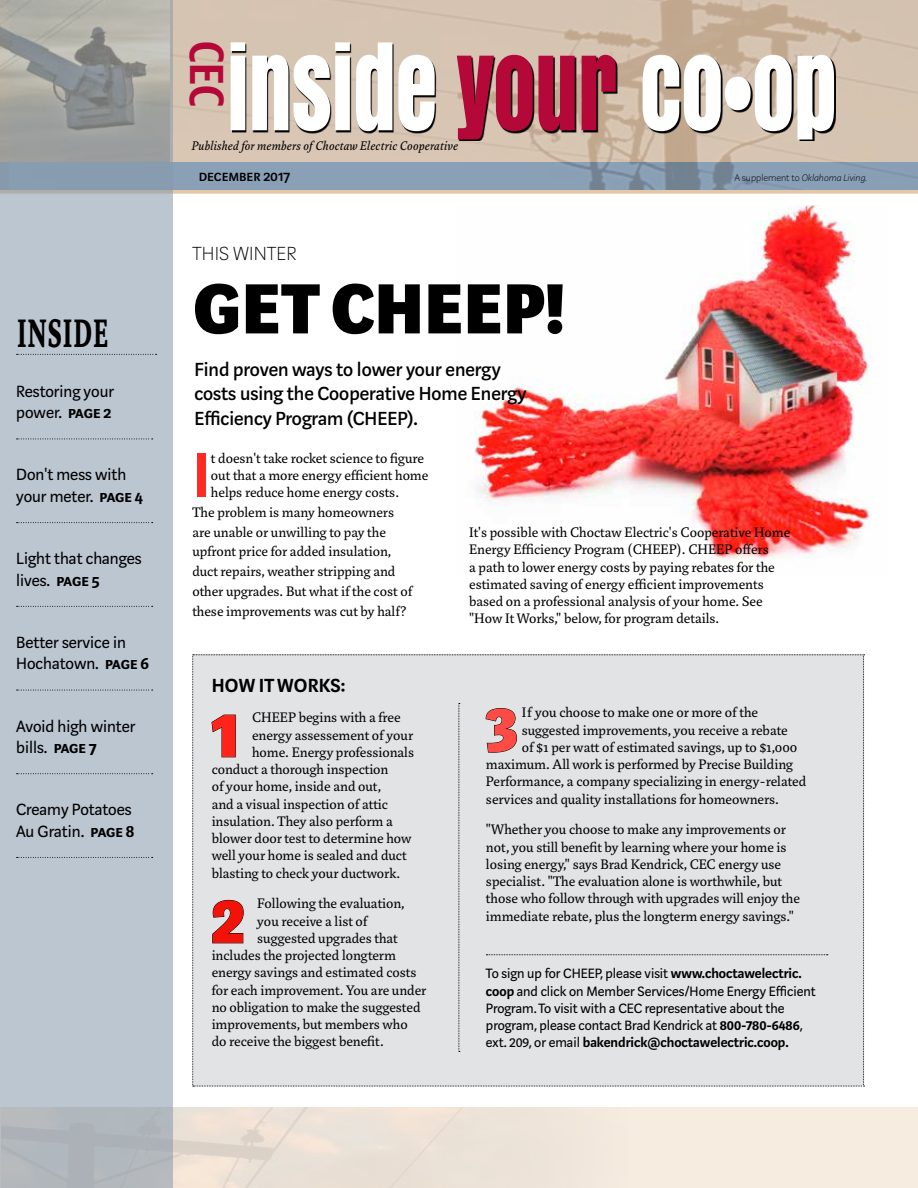
<style>
.page{position:relative;width:918px;height:1188px;background:#fff}
.page>*{position:absolute;margin:0;border:0;box-sizing:border-box;transform-origin:0 0}
.t1{font:101.85px "Anton";color:#fff;scale:.83 1}
.t2{font:900 78.45px "Marat Sans";letter-spacing:.01em;color:#000}
.t3{font:600 70.2px "Marat Sans";color:#ff2b24}
.t4{font:900 70.2px "Marat Sans";color:#ff231a}
.t5{font:900 70.2px "Marat Sans";color:#f21208}
.t6{font:900 70.2px "Marat Sans";color:#ff4b45}
.t7{font:45px "Charcoal";color:#b30838;scale:.84 1}
.t8{font:700 43.2px "Marat Pro";letter-spacing:.05em;color:#000;scale:.63 1}
.t9{font:500 21px/24.2px "Marat Sans";color:#000}
.t10{font:600 21px "Marat Sans";letter-spacing:.01em;color:#000}
.t11{font:100 21px "Marat Sans";letter-spacing:.01em;color:#000}
.t12{font:18px/21.6px "Marat Sans";color:#000}
.t13{font:16.5px "Marat Sans Medium Small Caps";color:#000}
.t14{font:15px/17.2px "Marat Pro";color:#000}
.t15{font:15px/17.2px "Marat Sans";color:#000}
.t16{font:italic 13.5px "Marat Pro";letter-spacing:.02em;color:#000}
.t17{font:italic 100 10.5px "Marat Sans";color:#000}
.s1{font-family:"Marat Sans Demibold Small Caps"}
.s2{color:#b30838}
.s3{font-style:normal}
.s4{font-weight:600}
</style>
<div class="page">
<img style="left:474px;top:205px;width:398px;height:362px">
<div style="left:0;top:1107px;width:918px;height:81px;background:#f7ece0"></div>
<img style="left:172px;top:1107px;width:366px;height:81px">
<svg style="left:172px;top:189px;width:746px;height:5px;background:#d3c2af"></svg>
<img style="left:172px;top:0;width:746px;height:189px">
<svg style="left:0;top:0;width:172px;height:1188px;background:#b9c3cd"></svg>
<svg style="left:17px;top:439px;width:136px;height:1px"></svg>
<svg style="left:17px;top:522px;width:136px;height:1px"></svg>
<svg style="left:17px;top:606px;width:136px;height:1px"></svg>
<svg style="left:17px;top:690px;width:136px;height:1px"></svg>
<svg style="left:17px;top:773px;width:136px;height:1px"></svg>
<svg style="left:17px;top:857px;width:136px;height:1px"></svg>
<svg style="left:17px;top:354px;width:140px;height:1px"></svg>
<img style="left:0;top:0;width:170px;height:162px">
<svg style="left:232px;top:44px;width:604px;height:97px;background:#695f55"></svg>
<div style="left:192px;top:654px;width:673px;height:433px;background:#e2e3e4"></div>
<h3 class="t8" style="left:18px;top:308px;width:145px">INSIDE</h3>
<p class="t12" style="left:16px;top:381px;width:99px">Restoring your power. <span class="s1">page 2</span></p>
<p class="t12" style="left:16px;top:464px;width:128px">Don't mess with your meter. <span class="s1">page 4</span></p>
<p class="t12" style="left:16px;top:548px;width:127px">Light that changes lives. <span class="s1">page 5</span></p>
<p class="t12" style="left:16px;top:632px;width:134px">Better service in<br>Hochatown. <span class="s1">page 6</span></p>
<p class="t12" style="left:16px;top:715px;width:121px">Avoid high winter bills. <span class="s1">page 7</span></p>
<p class="t12" style="left:16px;top:799px;width:120px">Creamy Potatoes<br>Au Gratin. <span class="s1">page 8</span></p>
<h3 class="t7" style="left:236px;top:41px;width:80px;rotate:90deg">CEC</h3>
<p class="t16" style="left:192px;top:138px;width:268px">Published for members of Choctaw Electric Cooperative</p>
<h1 class="t1" style="left:227px;top:10px;width:736px">inside <span class="s2">your</span> co•op</h1>
<p class="t13" style="left:199px;top:167px;width:93px">december 2017</p>
<h3 class="t11" style="left:192px;top:242px;width:105px">THIS WINTER</h3>
<h2 class="t2" style="left:193px;top:266px;width:374px">GET CHEEP!</h2>
<h3 class="t9" style="left:194px;top:358px;width:334px">Find proven ways to lower your energy costs using the Cooperative Home Energy<br>Efficiency Program (CHEEP).</h3>
<p class="t17" style="left:734px;top:172px;width:134px"><span class="s3">A supplement to</span> Oklahoma Living.</p>
<h3 class="t3" style="left:192px;top:438px;width:20px">I</h3>
<p class="t14" style="left:211px;top:449px;width:219px">t doesn't take rocket science to figure out that a more energy efficient home helps reduce home energy costs.</p>
<p class="t14" style="left:192px;top:502px;width:222px;line-height:19.8px">The problem is many homeowners are unable or unwilling to pay the upfront price for added insulation, duct repairs, weather stripping and other upgrades. But what if the cost of these improvements was cut by half?</p>
<h3 class="t10" style="left:212px;top:674px;width:136px">HOW IT WORKS:</h3>
<h3 class="t4" style="left:212px;top:697px;width:29px">1</h3>
<p class="t14" style="left:252px;top:709px;width:150px">CHEEP begins with a free</p>
<p class="t14" style="left:252px;top:726px;width:163px">energy assessement of your</p>
<p class="t14" style="left:252px;top:744px;width:163px">home. Energy professionals</p>
<p class="t14" style="left:212px;top:761px;width:178px">conduct a thorough inspection</p>
<p class="t14" style="left:212px;top:778px;width:171px">of your home, inside and out,</p>
<p class="t14" style="left:212px;top:795px;width:178px">and a visual inspection of attic</p>
<p class="t14" style="left:212px;top:813px;width:183px">insulation. They also perform a</p>
<p class="t14" style="left:212px;top:830px;width:201px">blower door test to determine how</p>
<p class="t14" style="left:212px;top:847px;width:197px">well your home is sealed and duct</p>
<p class="t14" style="left:212px;top:864px;width:190px">blasting to check your ductwork.</p>
<h3 class="t5" style="left:212px;top:883px;width:34px">2</h3>
<p class="t14" style="left:257px;top:895px;width:149px">Following the evaluation,</p>
<p class="t14" style="left:257px;top:912px;width:113px">you receive a list of</p>
<p class="t14" style="left:257px;top:930px;width:142px">suggested upgrades that</p>
<p class="t14" style="left:212px;top:947px;width:186px">includes the projected longterm</p>
<p class="t14" style="left:212px;top:964px;width:206px">energy savings and estimated costs</p>
<p class="t14" style="left:212px;top:981px;width:216px">for each improvement. You are under</p>
<p class="t14" style="left:212px;top:999px;width:210px">no obligation to make the suggested</p>
<p class="t14" style="left:212px;top:1016px;width:198px">improvements, but members who</p>
<p class="t14" style="left:212px;top:1033px;width:174px">do receive the biggest benefit.</p>
<p class="t14" style="left:469px;top:524px;width:323px">It's possible with Choctaw Electric's Cooperative Home Energy Efficiency Program (CHEEP). CHEEP offers<br>a path to lower energy costs by paying rebates for the estimated saving of energy efficient improvements based on a professional analysis of your home. See "How It Works," below, for program details.</p>
<h3 class="t6" style="left:486px;top:692px;width:34px">3</h3>
<p class="t14" style="left:522px;top:704px;width:238px">If you choose to make one or more of the</p>
<p class="t14" style="left:522px;top:722px;width:267px">suggested improvements, you receive a rebate</p>
<p class="t14" style="left:522px;top:739px;width:277px">of $1 per watt of estimated savings, up to $1,000</p>
<p class="t14" style="left:486px;top:756px;width:309px">maximum. All work is performed by Precise Building</p>
<p class="t14" style="left:486px;top:773px;width:322px">Performance, a company specializing in energy-related</p>
<p class="t14" style="left:486px;top:791px;width:295px">services and quality installations for homeowners.</p>
<p class="t14" style="left:486px;top:821px;width:315px">"Whether you choose to make any improvements or not, you still benefit by learning where your home is losing energy," says Brad Kendrick, CEC energy use specialist. "The evaluation alone is worthwhile, but those who follow through with upgrades will enjoy the immediate rebate, plus the longterm energy savings."</p>
<p class="t15" style="left:486px;top:965px;width:331px">To sign up for CHEEP, please visit <span class="s4">www.choctawelectric. coop</span> and click on Member Services/Home Energy Efficient Program. To visit with a CEC representative about the program, please contact Brad Kendrick at <span class="s4">800-780-6486</span>, ext. 209, or email <span class="s4">bakendrick@choctawelectric.coop.</span></p>
</div>
